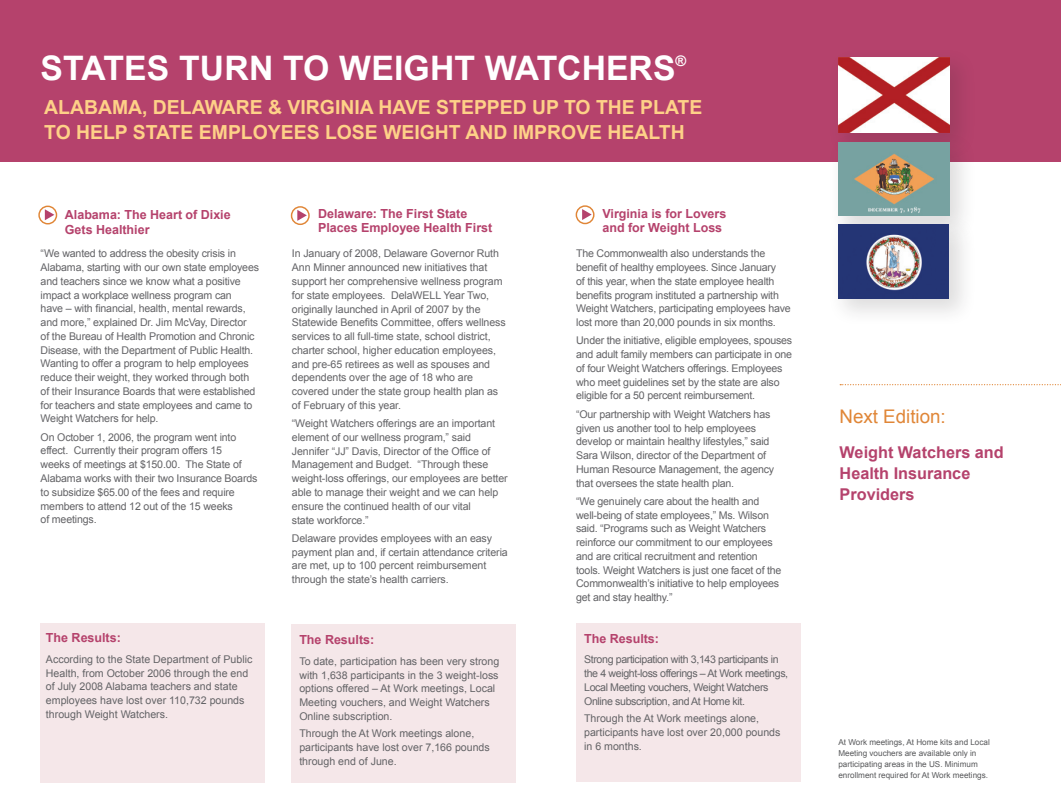
<style>
.page{position:relative;width:1061px;height:806px;background:#fff}
.page>*{position:absolute;margin:0;border:0;box-sizing:border-box;transform-origin:0 0}
.t1{font:700 33.75px "Arial";color:#fff}
.t2{font:700 19.38px "Arial";color:#fed188}
.t3{font:18.75px "Arial";color:#e08637}
.t4{font:700 16.25px/21.2px "Arial";color:#b5426c}
.t5{font:700 14.62px "Arial";color:#fff}
.t6{font:700 12.5px/13.8px "Arial";color:#b5426c}
.t7{font:10.62px/13.8px "Arial";letter-spacing:-.015em;color:#636366}
.t8{font:10.62px/13.8px "Arial";letter-spacing:-.035em;color:#636366}
.t9{font:8.12px/11.2px "Arial";color:#57585a}
</style>
<div class="page">
<div style="left:0;top:0;width:1060px;height:161px;background:#b5426c"></div>
<div style="left:40px;top:623px;width:224px;height:159px;background:#f5e7e9"></div>
<div style="left:292px;top:624px;width:224px;height:158px;background:#f5e7e9"></div>
<div style="left:576px;top:623px;width:224px;height:158px;background:#f5e7e9"></div>
<div style="left:38px;top:205px;width:19px;height:19px;border:1px solid #e08637;border-radius:50%"></div>
<svg style="left:45px;top:209px;width:9px;height:11px"></svg>
<div style="left:291px;top:206px;width:19px;height:19px;border:1px solid #e08637;border-radius:50%"></div>
<svg style="left:297px;top:210px;width:10px;height:11px"></svg>
<div style="left:575px;top:205px;width:19px;height:19px;border:1px solid #e08637;border-radius:50%"></div>
<svg style="left:582px;top:209px;width:9px;height:11px"></svg>
<svg style="left:840px;top:384px;width:221px;height:1px"></svg>
<div style="left:825px;top:45px;width:150px;height:114px;background:#231f20;opacity:.15"></div>
<img style="left:838px;top:58px;width:111px;height:71px">
<div style="left:825px;top:129px;width:150px;height:113px;background:#231f20;opacity:.15"></div>
<img style="left:838px;top:142px;width:111px;height:69px">
<div style="left:825px;top:211px;width:150px;height:114px;background:#231f20;opacity:.15"></div>
<img style="left:838px;top:224px;width:110px;height:74px">
<h1 class="t1" style="left:40px;top:50px;width:45px">States</h1>
<h1 class="t1" style="left:179px;top:50px;width:24px">turn</h1>
<h1 class="t1" style="left:283px;top:50px;width:80px">to weight</h1>
<h1 class="t1" style="left:485px;top:50px;width:25px">watchers</h1>
<h3 class="t5" style="left:675px;top:52px;width:12px">®</h3>
<h2 class="t2" style="left:44px;top:96px;width:29px">Alaba</h2>
<h2 class="t2" style="left:112px;top:96px;width:70px">ma, Delaware</h2>
<h2 class="t2" style="left:268px;top:96px;width:44px">&amp; Virginia</h2>
<h2 class="t2" style="left:378px;top:96px;width:14px">have</h2>
<h2 class="t2" style="left:436px;top:96px;width:14px">stepped</h2>
<h2 class="t2" style="left:532px;top:96px;width:78px">uptothe</h2>
<h2 class="t2" style="left:640px;top:96px;width:13px">plate</h2>
<h2 class="t2" style="left:44px;top:121px;width:59px">to Help</h2>
<h2 class="t2" style="left:133px;top:121px;width:13px">state</h2>
<h2 class="t2" style="left:199px;top:121px;width:43px">employees</h2>
<h2 class="t2" style="left:325px;top:121px;width:14px">lose</h2>
<h2 class="t2" style="left:383px;top:121px;width:14px">weight</h2>
<h2 class="t2" style="left:465px;top:121px;width:15px">and</h2>
<h2 class="t2" style="left:512px;top:121px;width:36px">improve</h2>
<h2 class="t2" style="left:607px;top:121px;width:14px">health</h2>
<p class="t6" style="left:65px;top:207px;width:167px;line-height:15.2px">Alabama: The Heart of Dixie<br>Gets Healthier</p>
<p class="t7" style="left:41px;top:246px;width:220px">“We wanted to address the obesity crisis in Alabama, starting with our own state employees and teachers since we know what a positive impact a workplace wellness program can<br>have – with financial, health, mental rewards, and more,” explained Dr. Jim McVay, Director<br>of the Bureau of Health Promotion and Chronic Disease, with the Department of Public Health.<br>Wanting to offer a program to help employees reduce their weight, they worked through both of their Insurance Boards that were established for teachers and state employees and came to Weight Watchers for help.</p>
<p class="t7" style="left:41px;top:430px;width:218px">On October 1, 2006, the program went into effect. Currently their program offers 15<br>weeks of meetings at $150.00. The State of Alabama works with their two Insurance Boards to subsidize $65.00 of the fees and require members to attend 12 out of the 15 weeks<br>of meetings.</p>
<p class="t6" style="left:46px;top:630px;width:76px">The Results:</p>
<p class="t7" style="left:46px;top:651px;width:208px">According to the State Department of Public Health, from October 2006 through the end of July 2008 Alabama teachers and state employees have lost over 110,732 pounds through Weight Watchers.</p>
<p class="t6" style="left:318px;top:207px;width:176px">Delaware: The First State<br>Places Employee Health First</p>
<p class="t7" style="left:292px;top:247px;width:215px">In January of 2008, Delaware Governor Ruth Ann Minner announced new initiatives that support her comprehensive wellness program for state employees. DelaWELL Year Two, originally launched in April of 2007 by the Statewide Benefits Committee, offers wellness services to all full-time state, school district, charter school, higher education employees, and pre-65 retirees as well as spouses and dependents over the age of 18 who are covered under the state group health plan as of February of this year.</p>
<p class="t7" style="left:292px;top:416px;width:217px">“Weight Watchers offerings are an important element of our wellness program,” said Jennifer “JJ” Davis, Director of the Office of Management and Budget. “Through these weight-loss offerings, our employees are better able to manage their weight and we can help ensure the continued health of our vital<br>state workforce.”</p>
<p class="t7" style="left:292px;top:531px;width:217px">Delaware provides employees with an easy payment plan and, if certain attendance criteria are met, up to 100 percent reimbursement through the state’s health carriers.</p>
<p class="t6" style="left:299px;top:632px;width:76px">The Results:</p>
<p class="t7" style="left:299px;top:653px;width:201px">To date, participation has been very strong with 1,638 participants in the 3 weight-loss options offered – At Work meetings, Local Meeting vouchers, and Weight Watchers Online subscription.</p>
<p class="t7" style="left:299px;top:726px;width:192px">Through the At Work meetings alone, participants have lost over 7,166 pounds through end of June.</p>
<p class="t6" style="left:602px;top:207px;width:125px">Virginia is for Lovers and for Weight Loss</p>
<p class="t7" style="left:576px;top:246px;width:216px">The Commonwealth also understands the benefit of healthy employees. Since January<br>of this year, when the state employee health benefits program instituted a partnership with Weight Watchers, participating employees have lost more than 20,000 pounds in six months.</p>
<p class="t7" style="left:576px;top:333px;width:217px">Under the initiative, eligible employees, spouses and adult family members can participate in one of four Weight Watchers offerings. Employees who meet guidelines set by the state are also eligible for a 50 percent reimbursement.</p>
<p class="t7" style="left:576px;top:407px;width:199px">“Our partnership with Weight Watchers has given us another tool to help employees develop or maintain healthy lifestyles,” said Sara Wilson, director of the Department of Human Resource Management, the agency that oversees the state health plan.</p>
<p class="t7" style="left:576px;top:494px;width:207px">“We genuinely care about the health and well-being of state employees,” Ms. Wilson said. “Programs such as Weight Watchers reinforce our commitment to our employees and are critical recruitment and retention tools. Weight Watchers is just one facet of the Commonwealth’s initiative to help employees get and stay healthy.”</p>
<p class="t6" style="left:584px;top:630px;width:76px">The Results:</p>
<p class="t8" style="left:584px;top:652px;width:205px">Strong participation with 3,143 participants in the 4 weight-loss offerings – At Work meetings, Local Meeting vouchers, Weight Watchers Online subscription, and At Home kit.</p>
<p class="t7" style="left:584px;top:711px;width:198px">Through the At Work meetings alone, participants have lost over 20,000 pounds in 6 months.</p>
<h3 class="t3" style="left:839px;top:405px;width:108px">Next Edition:</h3>
<h3 class="t4" style="left:839px;top:441px;width:166px">Weight Watchers and<br>Health Insurance<br>Providers</h3>
<p class="t9" style="left:838px;top:735px;width:153px">At Work meetings, At Home kits and Local Meeting vouchers are available only in participating areas in the US. Minimum enrollment required for At Work meetings.</p>
</div>
